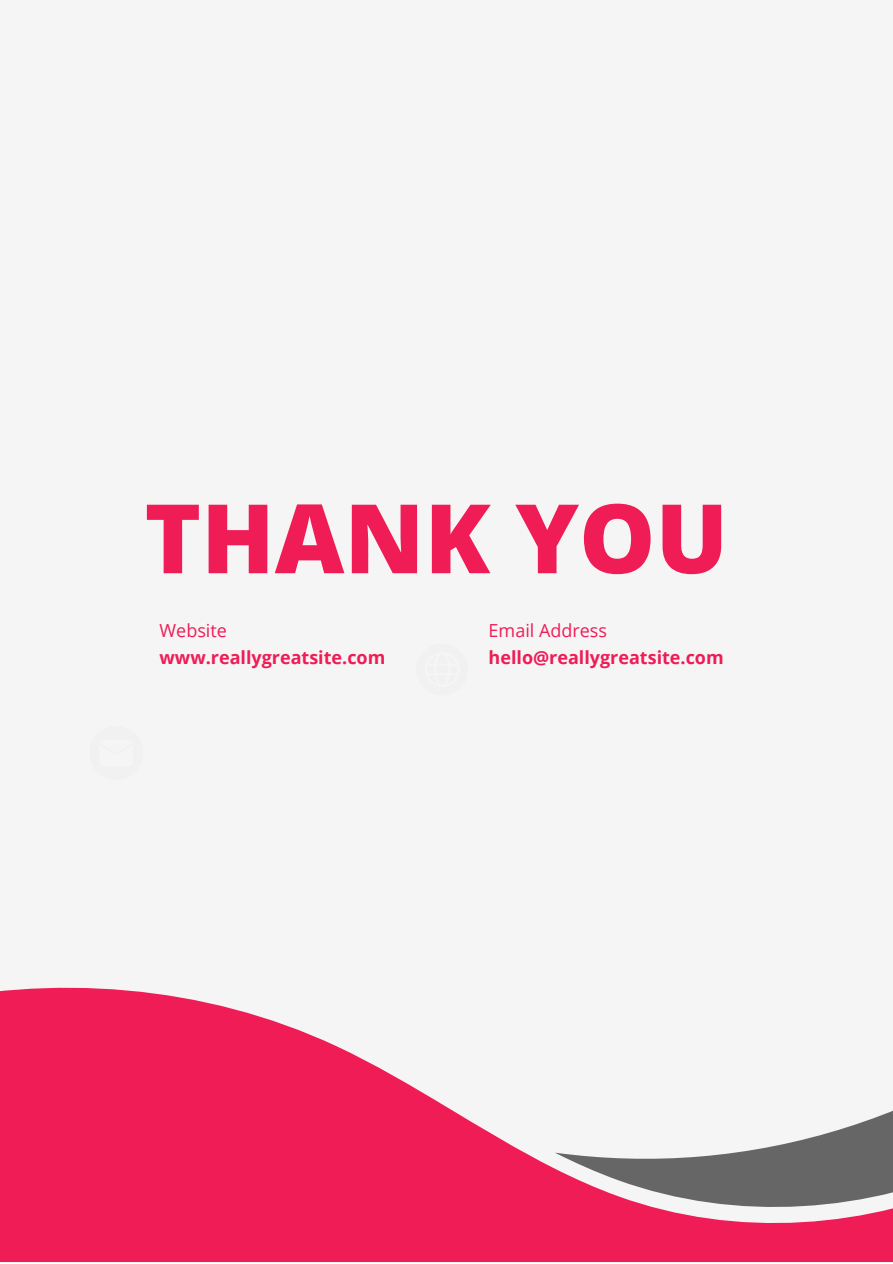
<style>
.page{position:relative;width:893px;height:1264px;background:#fff}
.page>*{position:absolute;margin:0;border:0;box-sizing:border-box;transform-origin:0 0}
.t1{font:800 95.85px "Open Sans";color:#ef1c56}
.t2{font:700 18px "Open Sans";color:#ef1c56}
.t3{font:18px "Open Sans";color:#ef1c56}
</style>
<div class="page">
<div style="left:0;top:0;width:892px;height:1262px;background:#f5f5f5"></div>
<svg style="left:0;top:987px;width:892px;height:274px;fill:#ef1c56"></svg>
<svg style="left:554px;top:1067px;width:338px;height:155px"></svg>
<h1 class="t1" style="left:144px;top:471px;width:585px">THANK YOU</h1>
<p class="t3" style="left:159px;top:618px;width:69px">Website</p>
<p class="t2" style="left:159px;top:644px;width:227px">www.reallygreatsite.com</p>
<p class="t3" style="left:488px;top:618px;width:120px">Email Address</p>
<p class="t2" style="left:488px;top:644px;width:237px">hello@reallygreatsite.com</p>
</div>
